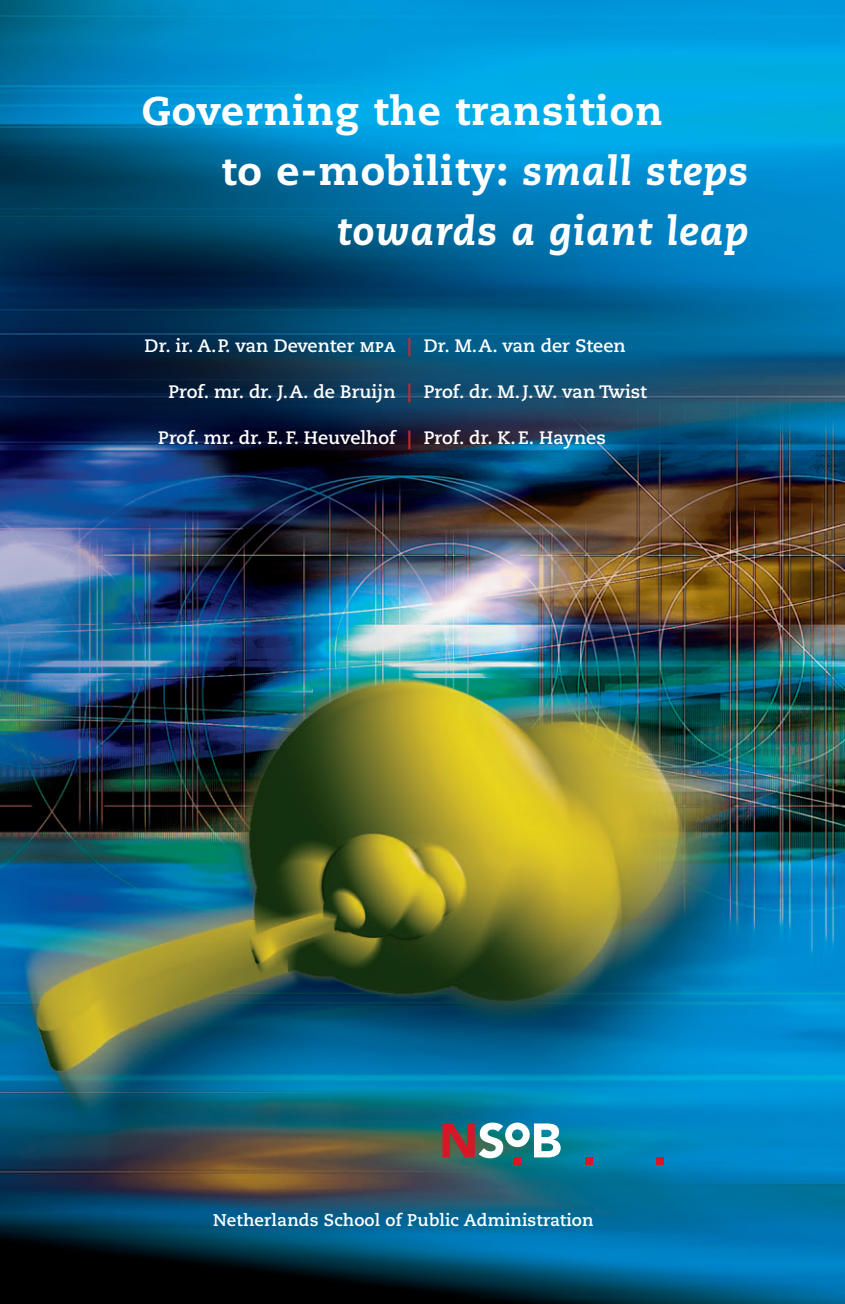
<style>
.page{position:relative;width:845px;height:1304px;background:#fff}
.page>*{position:absolute;margin:0;border:0;box-sizing:border-box;transform-origin:0 0}
.t1{font:800 40px "Caecilia";letter-spacing:.03em;color:#fff}
.t2{font:italic 800 40px "Caecilia";letter-spacing:.03em;color:#fff}
.t3{font:700 18px "Caecilia";color:#fff}
.t4{font:17px "Caecilia Bold Os F";letter-spacing:.01em;color:#fff}
.s1{font-style:italic}
.s2{font-family:"Caecilia Bold SC";font-weight:400}
.s3{font-size:24px;color:#d1232a}
</style>
<div class="page">
<img style="left:0;top:0;width:845px;height:1304px">
<svg style="left:442px;top:1123px;width:118px;height:35px"></svg>
<div style="left:514px;top:1157px;width:7px;height:8px;background:#d71728"></div>
<div style="left:585px;top:1157px;width:7px;height:8px;background:#d71728"></div>
<div style="left:656px;top:1157px;width:7px;height:8px;background:#d71728"></div>
<p class="t1" style="left:142px;top:86px;width:523px">Governing the transition</p>
<p class="t1" style="left:222px;top:146px;width:528px">to e-mobility: <span class="s1">small steps</span></p>
<p class="t2" style="left:337px;top:208px;width:413px">towards a giant leap</p>
<p class="t3" style="left:145px;top:335px;width:252px">Dr. ir. A.P. van Deventer <span class="s2">mpa</span></p>
<p class="t3" style="left:168px;top:381px;width:229px">Prof. mr. dr. J.A. de Bruijn</p>
<p class="t3" style="left:158px;top:427px;width:239px">Prof. mr. dr. E. F. Heuvelhof</p>
<p class="t3" style="left:407px;top:335px;width:220px"><span class="s3">|</span> Dr. M.A. van der Steen</p>
<p class="t3" style="left:407px;top:381px;width:241px"><span class="s3">|</span> Prof. dr. M.J.W. van Twist</p>
<p class="t3" style="left:407px;top:427px;width:200px"><span class="s3">|</span> Prof. dr. K. E. Haynes</p>
<p class="t4" style="left:213px;top:1210px;width:382px">Netherlands School of Public Administration</p>
</div>
